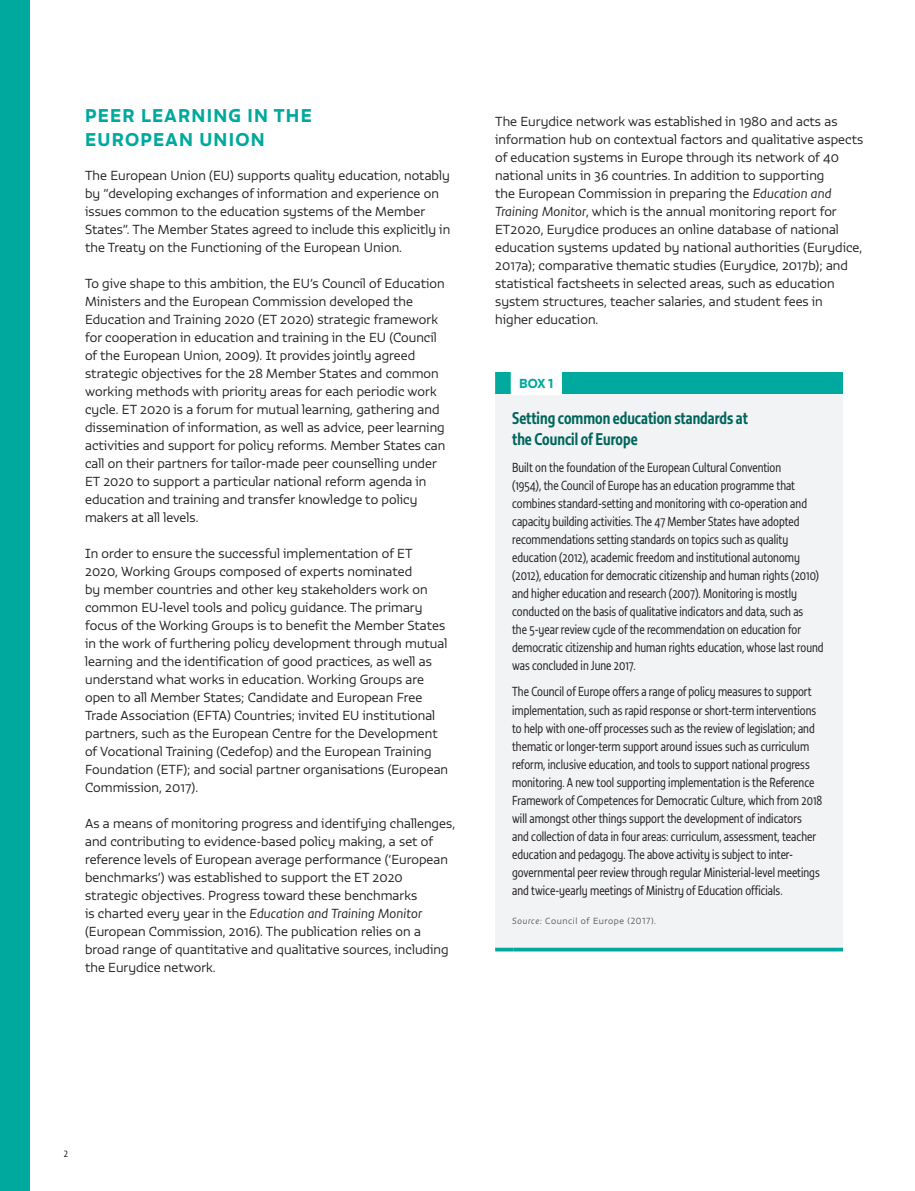
<style>
.page{position:relative;width:915px;height:1191px;background:#fff}
.page>*{position:absolute;margin:0;border:0;box-sizing:border-box;transform-origin:0 0}
.Head_1{font:18px/24px "Vita Std Bld";letter-spacing:.07em;color:#00a99d}
.Box_Title{font:500 16.5px/21px "Vita Cond Std";color:#00665d}
.Body{font:300 12.75px/18px "Vita Std";letter-spacing:.005em;color:#231f20}
.Box_Title-2{font:300 12.75px/18px "Vita Cond Std";color:#231f20}
.Box{font:12.75px "Vita Std Bld";color:#00a99d}
.t1{font:300 10.5px "Vita Cond Std";color:#231f20}
.Note_Source{font:300 8.7px "Vita Std";letter-spacing:.07em;color:#57585a}
.s1{font-style:italic}
</style>
<div class="page">
<div style="left:0;top:0;width:30px;height:1191px;background:#00a99d"></div>
<div style="left:495px;top:372px;width:347px;height:22px;background:#00a99d"></div>
<div style="left:495px;top:394px;width:347px;height:555px;background:#f2f3f4"></div>
<svg style="left:495px;top:947px;width:18px;height:4px"></svg>
<svg style="left:513px;top:947px;width:329px;height:4px"></svg>
<div style="left:510px;top:367px;width:52px;height:28px;background:#fff"></div>
<p class="Head_1" style="left:85px;top:103px;width:228px">PEER LEARNING IN THE<br>EUROPEAN UNION</p>
<p class="Body" style="left:85px;top:166px;width:366px">The European Union (EU) supports quality education, notably by “developing exchanges of information and experience on issues common to the education systems of the Member States”. The Member States agreed to include this explicitly in the Treaty on the Functioning of the European Union.</p>
<p class="Body" style="left:85px;top:274px;width:362px">To give shape to this ambition, the EU’s Council of Education Ministers and the European Commission developed the Education and Training 2020 (ET 2020) strategic framework for cooperation in education and training in the EU (Council of the European Union, 2009). It provides jointly agreed strategic objectives for the 28 Member States and common working methods with priority areas for each periodic work cycle. ET 2020 is a forum for mutual learning, gathering and dissemination of information, as well as advice, peer learning activities and support for policy reforms. Member States can call on their partners for tailor-made peer counselling under ET 2020 to support a particular national reform agenda in education and training and transfer knowledge to policy makers at all levels.</p>
<p class="Body" style="left:85px;top:544px;width:364px">In order to ensure the successful implementation of ET 2020, Working Groups composed of experts nominated<br>by member countries and other key stakeholders work on common EU-level tools and policy guidance. The primary focus of the Working Groups is to benefit the Member States in the work of furthering policy development through mutual learning and the identification of good practices, as well as understand what works in education. Working Groups are open to all Member States; Candidate and European Free Trade Association (EFTA) Countries; invited EU institutional partners, such as the European Centre for the Development of Vocational Training (Cedefop) and the European Training Foundation (ETF); and social partner organisations (European Commission, 2017).</p>
<p class="Body" style="left:85px;top:814px;width:371px">As a means of monitoring progress and identifying challenges, and contributing to evidence-based policy making, a set of reference levels of European average performance (‘European benchmarks’) was established to support the ET 2020 strategic objectives. Progress toward these benchmarks<br>is charted every year in the <span class="s1">Education and Training Monitor </span>(European Commission, 2016). The publication relies on a broad range of quantitative and qualitative sources, including the Eurydice network.</p>
<p class="Body" style="left:495px;top:112px;width:369px">The Eurydice network was established in 1980 and acts as information hub on contextual factors and qualitative aspects of education systems in Europe through its network of 40 national units in 36 countries. In addition to supporting<br>the European Commission in preparing the <span class="s1">Education and Training Monitor</span>, which is the annual monitoring report for ET2020, Eurydice produces an online database of national education systems updated by national authorities (Eurydice, 2017a); comparative thematic studies (Eurydice, 2017b); and statistical factsheets in selected areas, such as education system structures, teacher salaries, and student fees in higher education.</p>
<p class="Box" style="left:519px;top:375px;width:36px">BOX 1</p>
<p class="Box_Title" style="left:512px;top:408px;width:237px">Setting common education standards at the Council of Europe</p>
<p class="Box_Title-2" style="left:512px;top:458px;width:313px">Built on the foundation of the European Cultural Convention<br>(1954), the Council of Europe has an education programme that combines standard-setting and monitoring with co-operation and capacity building activities. The 47 Member States have adopted recommendations setting standards on topics such as quality education (2012), academic freedom and institutional autonomy (2012), education for democratic citizenship and human rights (2010) and higher education and research (2007). Monitoring is mostly conducted on the basis of qualitative indicators and data, such as<br>the 5-year review cycle of the recommendation on education for democratic citizenship and human rights education, whose last round was concluded in June 2017.</p>
<p class="Box_Title-2" style="left:512px;top:683px;width:311px">The Council of Europe offers a range of policy measures to support implementation, such as rapid response or short-term interventions to help with one-off processes such as the review of legislation; and thematic or longer-term support around issues such as curriculum reform, inclusive education, and tools to support national progress monitoring. A new tool supporting implementation is the Reference Framework of Competences for Democratic Culture, which from 2018 will amongst other things support the development of indicators<br>and collection of data in four areas: curriculum, assessment, teacher education and pedagogy. The above activity is subject to inter&shy;governmental peer review through regular Ministerial-level meetings and twice-yearly meetings of Ministry of Education officials.</p>
<p class="Note_Source" style="left:512px;top:915px;width:145px"><span class="s1">Source:</span> Council of Europe (2017).</p>
<p class="t1" style="left:64px;top:1146px;width:6px">2</p>
</div>
